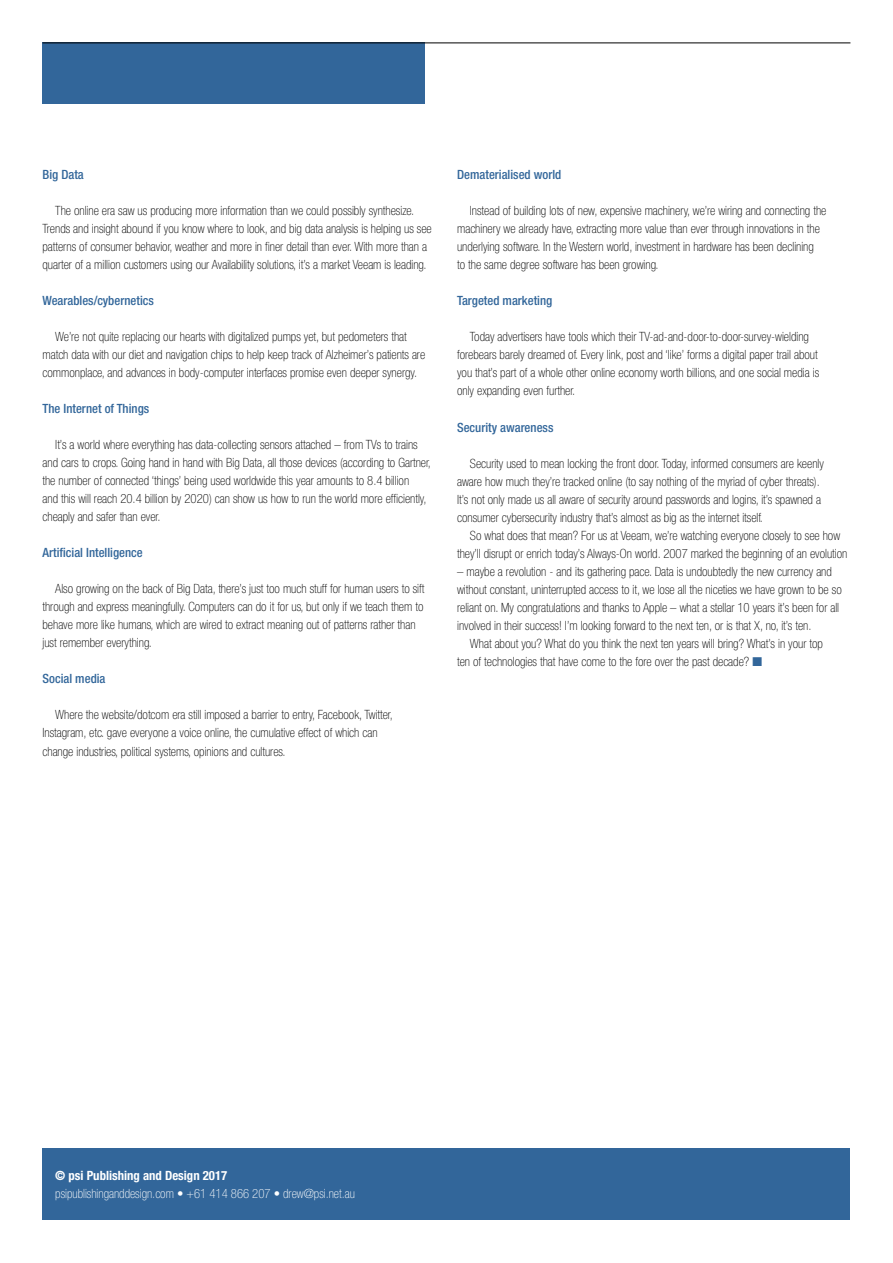
<style>
.page{position:relative;width:893px;height:1263px;background:#fff}
.page>*{position:absolute;margin:0;border:0;box-sizing:border-box;transform-origin:0 0}
.t1{font:100 condensed 12.75px/18px "Helvetica Neue";color:#000}
.t2{font:500 condensed 12.75px "Helvetica Neue";color:#32669a}
.t3{font:100 condensed 12.75px "Helvetica Neue";color:#fff}
.t4{font:700 condensed 12.75px "Helvetica Neue";color:#fff}
.s1{color:#32669a}
</style>
<div class="page">
<div style="left:43px;top:43px;width:382px;height:61px;background:#32669a"></div>
<hr style="left:43px;top:43px;width:807px;height:1px;background:#000">
<div style="left:43px;top:1148px;width:807px;height:72px;background:#32669a"></div>
<p class="t2" style="left:43px;top:167px;width:43px">Big Data</p>
<p class="t1" style="left:43px;top:202px;width:391px;text-align:center">The online era saw us producing more information than we could possibly synthesize.<br>Trends and insight abound if you know where to look, and big data analysis is helping us see patterns of consumer behavior, weather and more in finer detail than ever. With more than a quarter of a million customers using our Availability solutions, it’s a market Veeam is leading.</p>
<p class="t2" style="left:43px;top:293px;width:113px">Wearables/cybernetics</p>
<p class="t1" style="left:43px;top:328px;width:384px;text-indent:13px">We’re not quite replacing our hearts with digitalized pumps yet, but pedometers that match data with our diet and navigation chips to help keep track of Alzheimer’s patients are commonplace, and advances in body-computer interfaces promise even deeper synergy.</p>
<p class="t2" style="left:43px;top:401px;width:108px">The Internet of Things</p>
<p class="t1" style="left:43px;top:436px;width:390px;text-indent:13px">It’s a world where everything has data-collecting sensors attached – from TVs to trains and cars to crops. Going hand in hand with Big Data, all those devices (according to Gartner, the number of connected ‘things’ being used worldwide this year amounts to 8.4 billion<br>and this will reach 20.4 billion by 2020) can show us how to run the world more efficiently, cheaply and safer than ever.</p>
<p class="t2" style="left:43px;top:545px;width:102px">Artificial Intelligence</p>
<p class="t1" style="left:43px;top:580px;width:383px;text-indent:13px">Also growing on the back of Big Data, there’s just too much stuff for human users to sift through and express meaningfully. Computers can do it for us, but only if we teach them to behave more like humans, which are wired to extract meaning out of patterns rather than just remember everything.</p>
<p class="t2" style="left:43px;top:671px;width:65px">Social media</p>
<p class="t1" style="left:43px;top:706px;width:352px;text-indent:13px">Where the website/dotcom era still imposed a barrier to entry, Facebook, Twitter,<br>Instagram, etc. gave everyone a voice online, the cumulative effect of which can change industries, political systems, opinions and cultures.</p>
<p class="t2" style="left:457px;top:167px;width:106px">Dematerialised world</p>
<p class="t1" style="left:457px;top:202px;width:371px;text-indent:13px">Instead of building lots of new, expensive machinery, we’re wiring and connecting the machinery we already have, extracting more value than ever through innovations in the underlying software. In the Western world, investment in hardware has been declining<br>to the same degree software has been growing.</p>
<p class="t2" style="left:457px;top:293px;width:97px">Targeted marketing</p>
<p class="t1" style="left:457px;top:328px;width:364px;text-indent:13px">Today advertisers have tools which their TV-ad-and-door-to-door-survey-wielding forebears barely dreamed of. Every link, post and ‘like’ forms a digital paper trail about you that’s part of a whole other online economy worth billions, and one social media is only expanding even further.</p>
<p class="t2" style="left:457px;top:419px;width:98px">Security awareness</p>
<p class="t1" style="left:457px;top:454px;width:368px;text-indent:13px">Security used to mean locking the front door. Today, informed consumers are keenly aware how much they’re tracked online (to say nothing of the myriad of cyber threats).<br>It’s not only made us all aware of security around passwords and logins, it’s spawned a consumer cybersecurity industry that’s almost as big as the internet itself.</p>
<p class="t1" style="left:457px;top:526px;width:392px;text-align:center">So what does that mean? For us at Veeam, we’re watching everyone closely to see how they’ll disrupt or enrich today’s Always-On world. 2007 marked the beginning of an evolution</p>
<p class="t1" style="left:457px;top:562px;width:386px">– maybe a revolution - and its gathering pace. Data is undoubtedly the new currency and without constant, uninterrupted access to it, we lose all the niceties we have grown to be so reliant on. My congratulations and thanks to Apple – what a stellar 10 years it’s been for all involved in their success! I’m looking forward to the next ten, or is that X, no, it’s ten.</p>
<p class="t1" style="left:457px;top:634px;width:367px;text-indent:13px">What about you? What do you think the next ten years will bring? What’s in your top ten of technologies that have come to the fore over the past decade? <span class="s1">■</span></p>
<p class="t4" style="left:55px;top:1167px;width:173px">© psi Publishing and Design 2017</p>
<p class="t3" style="left:55px;top:1186px;width:301px">psipublishinganddesign.com • +61 414 866 207 • drew@psi.net.au</p>
</div>
